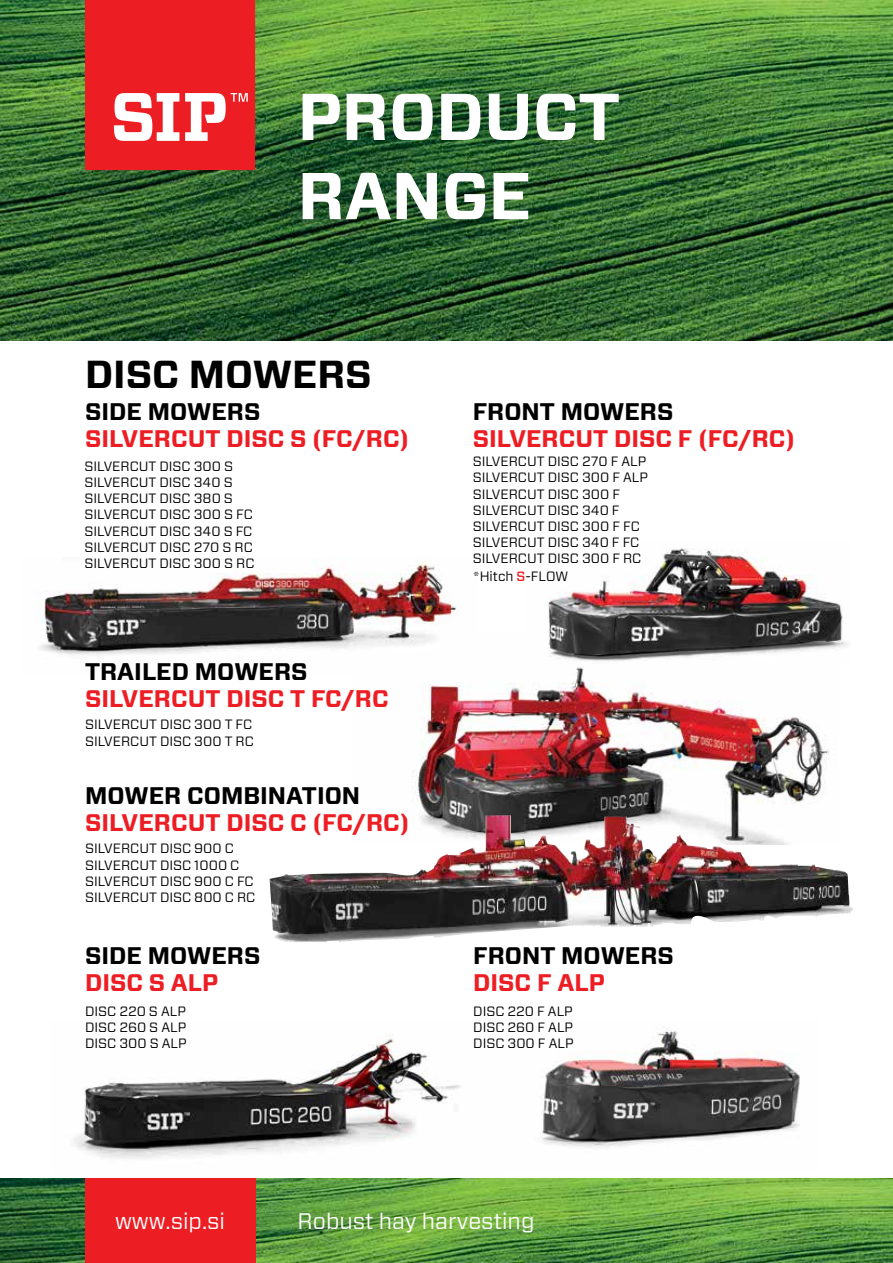
<style>
.page{position:relative;width:893px;height:1263px;background:#fff}
.page>*{position:absolute;margin:0;border:0;box-sizing:border-box;transform-origin:0 0}
.t1{font:700 66px/79.2px "Forza";color:#fff}
.t2{font:700 39px "Forza";color:#000}
.t3{font:700 24px "Forza";color:#ed1d24}
.t4{font:700 24px "Forza";color:#000}
.t5{font:22.5px "Forza";color:#fff}
.t6{font:13.5px/16.2px "Forza";color:#000}
.s1{font-weight:500;color:#ed1d24}
</style>
<div class="page">
<img style="left:0;top:0;width:893px;height:340px">
<img style="left:0;top:1178px;width:893px;height:85px">
<div style="left:85px;top:1178px;width:170px;height:85px;background:#ed1d24"></div>
<svg style="left:85px;top:0;width:170px;height:170px;background:#ee353c"></svg>
<img style="left:412px;top:667px;width:417px;height:148px">
<img style="left:540px;top:1027px;width:260px;height:120px">
<img style="left:269px;top:815px;width:584px;height:127px">
<img style="left:74px;top:1034px;width:387px;height:125px">
<img style="left:548px;top:548px;width:300px;height:113px">
<img style="left:37px;top:560px;width:440px;height:114px">
<h1 class="t1" style="left:298px;top:78px;width:324px">PRODUCT<br>RANGE</h1>
<h2 class="t2" style="left:85px;top:349px;width:288px">DISC MOWERS</h2>
<h3 class="t4" style="left:85px;top:396px;width:177px">SIDE MOWERS</h3>
<h3 class="t3" style="left:85px;top:423px;width:326px">SILVERCUT DISC S (FC/RC)</h3>
<h3 class="t4" style="left:473px;top:396px;width:202px">FRONT MOWERS</h3>
<h3 class="t3" style="left:473px;top:423px;width:324px">SILVERCUT DISC F (FC/RC)</h3>
<p class="t6" style="left:85px;top:458px;width:171px">SILVERCUT DISC 300 S<br>SILVERCUT DISC 340 S<br>SILVERCUT DISC 380 S<br>SILVERCUT DISC 300 S FC<br>SILVERCUT DISC 340 S FC<br>SILVERCUT DISC 270 S RC<br>SILVERCUT DISC 300 S RC</p>
<p class="t6" style="left:473px;top:453px;width:177px">SILVERCUT DISC 270 F ALP<br>SILVERCUT DISC 300 F ALP<br>SILVERCUT DISC 300 F<br>SILVERCUT DISC 340 F<br>SILVERCUT DISC 300 F FC<br>SILVERCUT DISC 340 F FC<br>SILVERCUT DISC 300 F RC</p>
<h3 class="t4" style="left:85px;top:656px;width:224px">TRAILED MOWERS</h3>
<h3 class="t3" style="left:85px;top:683px;width:305px">SILVERCUT DISC T FC/RC</h3>
<p class="t6" style="left:85px;top:716px;width:170px">SILVERCUT DISC 300 T FC<br>SILVERCUT DISC 300 T RC</p>
<h3 class="t4" style="left:85px;top:779px;width:277px">MOWER COMBINATION</h3>
<h3 class="t3" style="left:85px;top:806px;width:326px">SILVERCUT DISC C (FC/RC)</h3>
<p class="t6" style="left:85px;top:840px;width:172px">SILVERCUT DISC 900 C<br>SILVERCUT DISC 1000 C<br>SILVERCUT DISC 900 C FC<br>SILVERCUT DISC 800 C RC</p>
<h3 class="t4" style="left:85px;top:939px;width:177px">SIDE MOWERS</h3>
<h3 class="t3" style="left:85px;top:966px;width:135px">DISC S ALP</h3>
<p class="t6" style="left:473px;top:568px;width:97px">*Hitch <span class="s1">S</span>-FLOW</p>
<h3 class="t4" style="left:473px;top:939px;width:202px">FRONT MOWERS</h3>
<h3 class="t3" style="left:473px;top:966px;width:133px">DISC F ALP</h3>
<p class="t6" style="left:85px;top:1003px;width:103px;text-align:justify">DISC 220 S ALP DISC 260 S ALP DISC 300 S ALP</p>
<p class="t6" style="left:473px;top:1003px;width:102px;text-align:justify">DISC 220 F ALP DISC 260 F ALP DISC 300 F ALP</p>
<h3 class="t5" style="left:115px;top:1205px;width:112px">www.sip.si</h3>
<h3 class="t5" style="left:298px;top:1205px;width:238px">Robust hay harvesting</h3>
</div>
